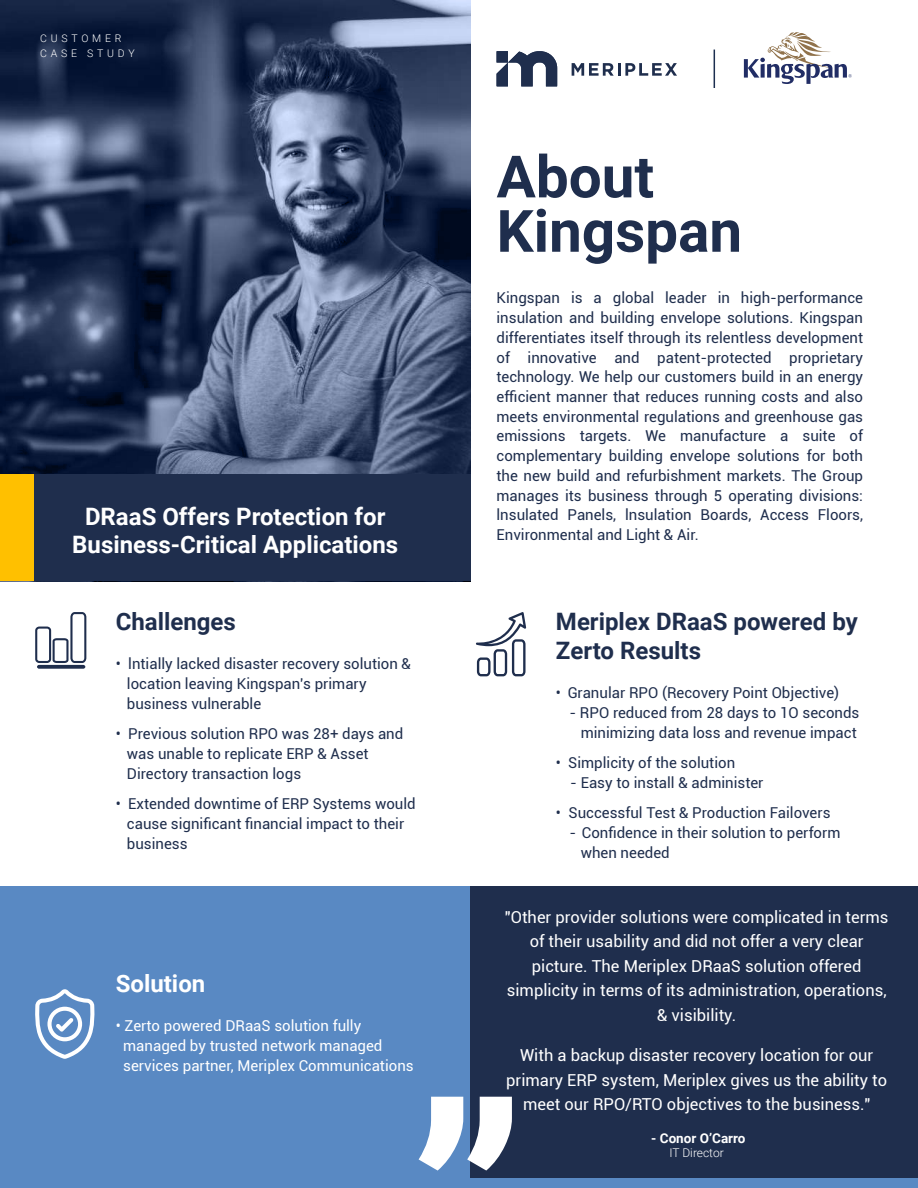
<style>
.page{position:relative;width:918px;height:1188px;background:#fff}
.page>*{position:absolute;margin:0;border:0;box-sizing:border-box;transform-origin:0 0}
.t1{font:700 58.35px/54.4px "Roboto";color:#1f2e4d}
.t2{font:700 24px/28.8px "Roboto";color:#fff;text-align:center}
.t3{font:700 24px/28.8px "Roboto";color:#1f2e4d}
.t4{font:16.5px/24.5px "Roboto";color:#fff;text-align:center}
.t5{font:15px/19.6px "Roboto";color:#1f2e4d}
.t6{font:15px/19.6px "Roboto";color:#fff}
.t7{font:700 13.5px "Roboto";color:#fff}
.t8{font:300 12px "Roboto";color:#fff}
.t9{font:300 10.5px/15px "Roboto";letter-spacing:.36em;color:#fff}
</style>
<div class="page">
<svg style="left:0;top:0;width:470px;height:474px;background:#3c4b6a"></svg>
<div style="left:0;top:474px;width:471px;height:107px;background:#1f2e4d"></div>
<div style="left:0;top:474px;width:34px;height:107px;background:#ffc000"></div>
<div style="left:0;top:886px;width:473px;height:293px;background:#5989c3"></div>
<svg style="left:497px;top:51px;width:60px;height:35px"></svg>
<svg style="left:572px;top:63px;width:105px;height:13px"></svg>
<svg style="left:476px;top:612px;width:50px;height:64px"></svg>
<svg style="left:35px;top:612px;width:51px;height:51px"></svg>
<svg style="left:37px;top:665px;width:48px;height:4px"></svg>
<div style="left:470px;top:886px;width:448px;height:293px;background:#1f2e4d"></div>
<div style="left:0;top:1179px;width:918px;height:9px;background:#5989c3"></div>
<hr style="left:714px;top:50px;width:1px;height:38px;background:#1c2e4f">
<svg style="left:419px;top:1097px;width:93px;height:74px"></svg>
<svg style="left:35px;top:989px;width:60px;height:70px"></svg>
<svg style="left:744px;top:32px;width:108px;height:52px"></svg>
<p class="t9" style="left:40px;top:30px;width:96px">CUSTOMER<br>CASE STUDY</p>
<h2 class="t2" style="left:72px;top:501px;width:327px">DRaaS Offers Protection for<br>Business-Critical Applications</h2>
<h2 class="t3" style="left:116px;top:606px;width:122px">Challenges</h2>
<p class="t5" style="left:127px;top:654px;width:286px;text-indent:-11px">• lntially lacked disaster recovery solution &amp; location leaving Kingspan's primary business vulnerable</p>
<p class="t5" style="left:127px;top:724px;width:278px;text-indent:-11px">• Previous solution RPO was 28+ days and was unable to replicate ERP &amp; Asset<br>Directory transaction logs</p>
<p class="t5" style="left:127px;top:793px;width:290px;text-indent:-11px">• Extended downtime of ERP Systems would cause significant financial impact to their business</p>
<h2 class="t2" style="left:116px;top:968px;width:91px">Solution</h2>
<p class="t6" style="left:123px;top:1015px;width:292px;text-indent:-7px">• Zerto powered DRaaS solution fully managed by trusted network managed services partner, Meriplex Communications</p>
<h1 class="t1" style="left:497px;top:147px;width:247px">About<br>Kingspan</h1>
<p class="t5" style="left:497px;top:288px;width:368px;text-align:justify">Kingspan is a global leader in high-performance insulation and building envelope solutions. Kingspan differentiates itself through its relentless development of innovative and patent-protected proprietary technology. We help our customers build in an energy efficient manner that reduces running costs and also meets environmental regulations and greenhouse gas emissions targets. We manufacture a suite of complementary building envelope solutions for both the new build and refurbishment markets. The Group manages its business through 5 operating divisions: lnsulated Panels, lnsulation Boards, Access Floors, Environmental and Light &amp; Air.</p>
<h2 class="t3" style="left:556px;top:606px;width:304px">Meriplex DRaaS powered by<br>Zerto Results</h2>
<p class="t5" style="left:556px;top:683px;width:285px">• Granular RPO (Recovery Point Objective)</p>
<p class="t5" style="left:569px;top:702px;width:291px;text-align:center">- RPO reduced from 28 days to 1O seconds minimizing data loss and revenue impact</p>
<p class="t5" style="left:556px;top:752px;width:181px">• Simplicity of the solution</p>
<p class="t5" style="left:570px;top:772px;width:195px">- Easy to install &amp; administer</p>
<p class="t5" style="left:556px;top:803px;width:276px">• Successful Test &amp; Production Failovers</p>
<p class="t5" style="left:581px;top:822px;width:261px;text-indent:-11px">- Confidence in their solution to perform when needed</p>
<p class="t4" style="left:505px;top:904px;width:385px">"Other provider solutions were complicated in terms of their usability and did not offer a very clear picture. The Meriplex DRaaS solution offered simplicity in terms of its administration, operations, &amp; visibility.</p>
<p class="t4" style="left:506px;top:1042px;width:383px">With a backup disaster recovery location for our primary ERP system, Meriplex gives us the ability to meet our RPO/RTO objectives to the business."</p>
<p class="t7" style="left:651px;top:1128px;width:96px">- Conor O’Carro</p>
<p class="t8" style="left:670px;top:1144px;width:56px">IT Director</p>
</div>
